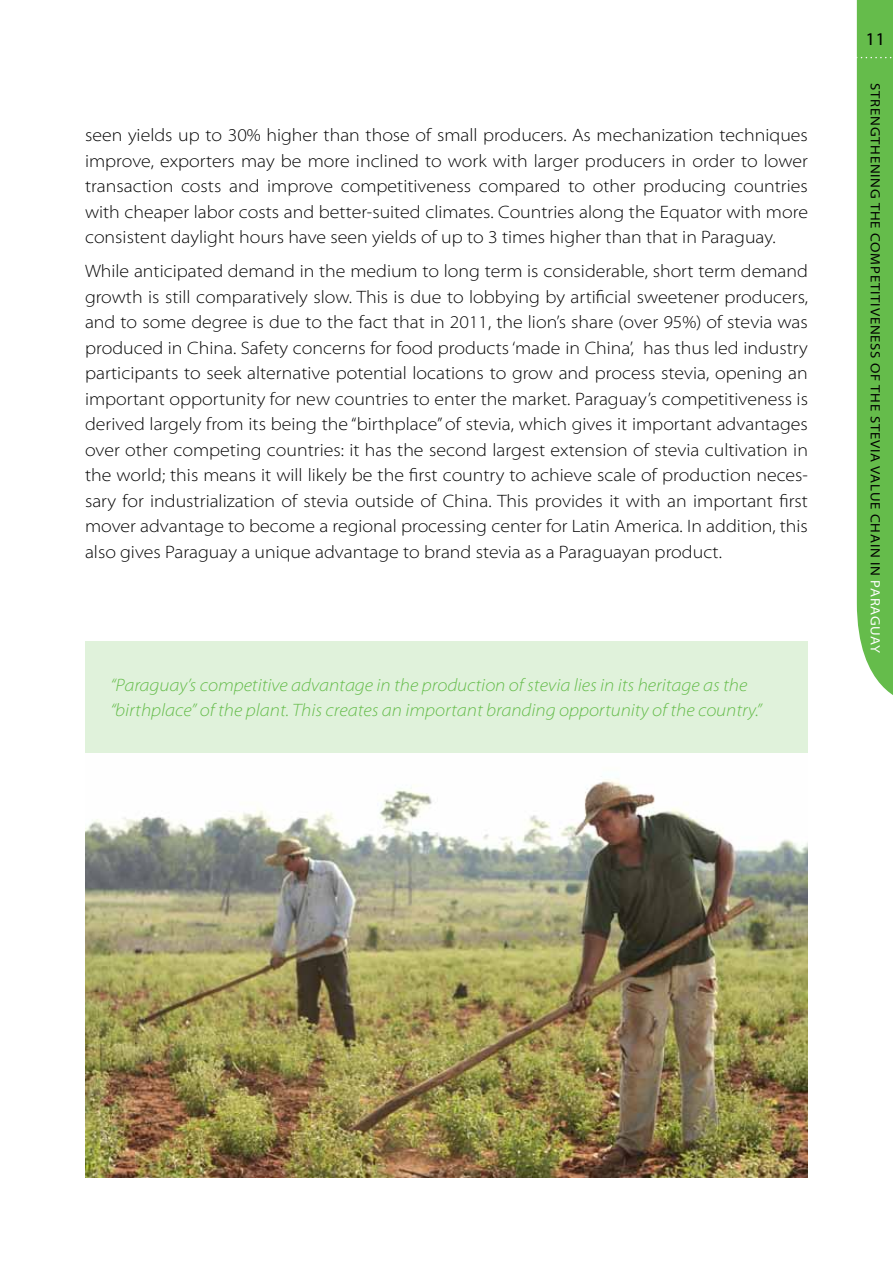
<style>
.page{position:relative;width:893px;height:1263px;background:#fff}
.page>*{position:absolute;margin:0;border:0;box-sizing:border-box;transform-origin:0 0}
.t1{font:300 semi-expanded 18px/25.5px "Myriad Pro";color:#000;text-align:justify}
.t2{font:italic 300 semi-expanded 18px/25.5px "Myriad Pro";color:#65bc4b}
.t3{font:semi-expanded 18px "Myriad Pro";color:#000}
.t4{font:semi-expanded 13.5px "Myriad Pro";letter-spacing:.06em;color:#000}
.s1{color:#fff}
</style>
<div class="page">
<div style="left:856px;top:0;width:37px;height:695px;background:#65bc4b"></div>
<img style="left:85px;top:752px;width:723px;height:426px">
<div style="left:85px;top:641px;width:723px;height:111px;background:#e0f2db"></div>
<p class="t1" style="left:85px;top:122px;width:724px">seen yields up to 30% higher than those of small producers. As mechanization techniques improve, exporters may be more inclined to work with larger producers in order to lower transaction costs and improve competitiveness compared to other producing countries with cheaper labor costs and better-suited climates. Countries along the Equator with more consistent daylight hours have seen yields of up to 3 times higher than that in Paraguay.</p>
<p class="t1" style="left:85px;top:258px;width:724px">While anticipated demand in the medium to long term is considerable, short term demand growth is still comparatively slow. This is due to lobbying by artificial sweetener producers, and to some degree is due to the fact that in 2011, the lion’s share (over 95%) of stevia was produced in China. Safety concerns for food products ‘made in China’, has thus led industry participants to seek alternative potential locations to grow and process stevia, opening an important opportunity for new countries to enter the market. Paraguay’s competitiveness is derived largely from its being the “birthplace” of stevia, which gives it important advantages over other competing countries: it has the second largest extension of stevia cultivation in the world; this means it will likely be the first country to achieve scale of production neces&shy;sary for industrialization of stevia outside of China. This provides it with an important first mover advantage to become a regional processing center for Latin America. In addition, this also gives Paraguay a unique advantage to brand stevia as a Paraguayan product.</p>
<p class="t2" style="left:111px;top:671px;width:653px">“Paraguay’s competitive advantage in the production of stevia lies in its heritage as the “birthplace” of the plant. This creates an important branding opportunity of the country.”</p>
<p class="t3" style="left:866px;top:27px;width:22px">11</p>
<p class="t4" style="left:884px;top:83px;width:571px;rotate:90deg">STRENGTHENING THE COMPETITIVENESS OF THE STEVIA VALUE CHAIN IN <span class="s1">Paraguay</span></p>
</div>
